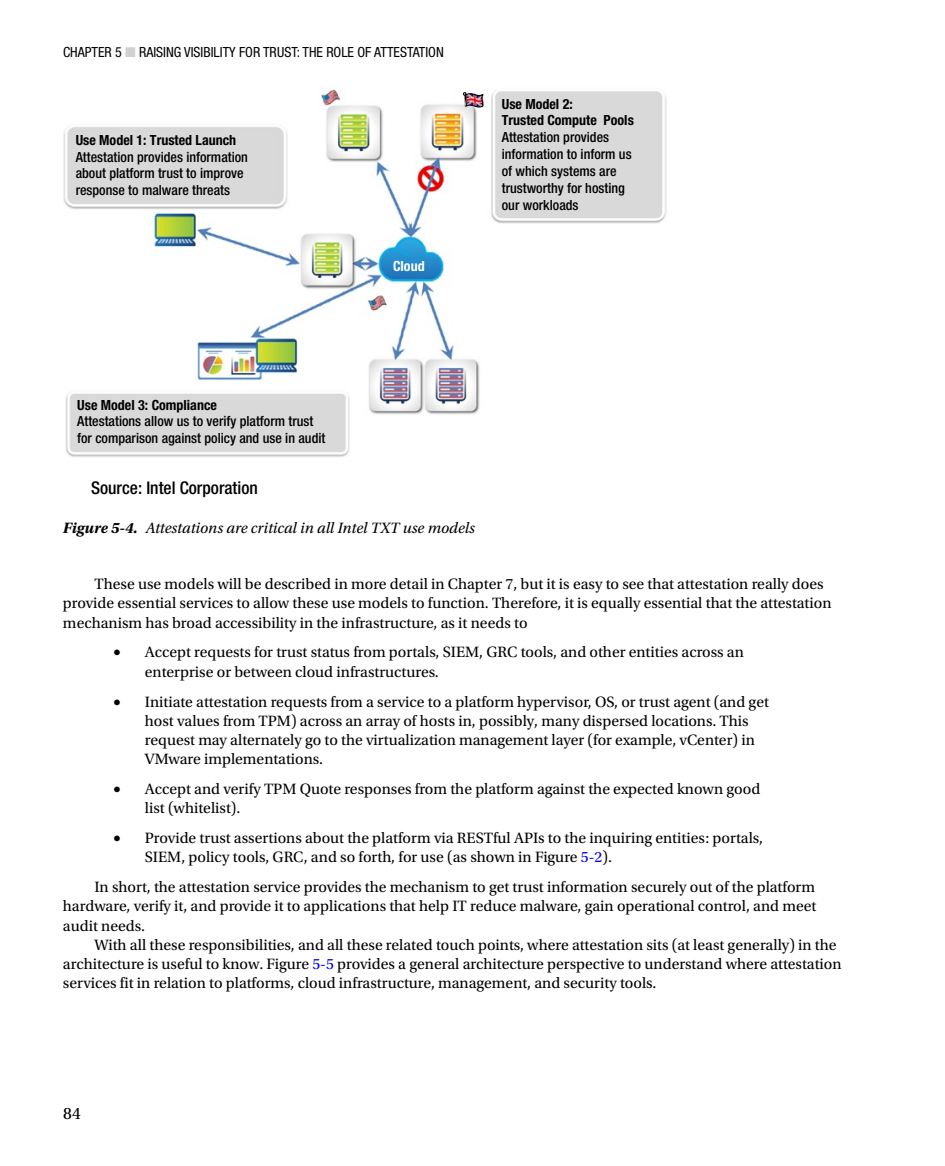
<style>
.page{position:relative;width:945px;height:1166px;background:#fff}
.page>*{position:absolute;margin:0;border:0;box-sizing:border-box;transform-origin:0 0}
.t1{font:500 condensed 17.5px "Helvetica Neue";color:#000}
.t2{font:17.5px "Utopia Std";color:#000}
.t3{font:15.75px/19.2px "Utopia Std";color:#000}
.t4{font:italic 15.75px "Utopia Std";color:#000}
.t5{font:500 condensed 14px/16.8px "Helvetica Neue";color:#000}
.t6{font:700 condensed 14px/16.8px "Helvetica Neue";color:#000}
.t7{font:condensed 14px "Helvetica Neue";color:#000}
.t8{font:700 condensed 14px "Helvetica Neue";color:#fff}
.s1{color:#cfd0d0}
.s2{font-weight:700}
.s3{color:#0000fa}
</style>
<div class="page">
<img style="left:63px;top:89px;width:603px;height:368px">
<svg style="left:463px;top:92px;width:20px;height:16px"></svg>
<p class="t7" style="left:63px;top:44px;width:382px">CHAPTER 5 <span class="s1">■</span> RAISING VISIBILITY FOR TRUST: THE ROLE OF ATTESTATION</p>
<p class="t6" style="left:76px;top:131px;width:162px">Use Model 1: Trusted Launch</p>
<p class="t5" style="left:76px;top:148px;width:174px">Attestation provides information about platform trust to improve response to malware threats</p>
<p class="t8" style="left:393px;top:258px;width:33px">Cloud</p>
<p class="t6" style="left:502px;top:95px;width:134px">Use Model 2:<br>Trusted Compute Pools</p>
<p class="t5" style="left:502px;top:129px;width:131px">Attestation provides information to inform us of which systems are trustworthy for hosting our workloads</p>
<p class="t6" style="left:77px;top:396px;width:141px">Use Model 3: Compliance</p>
<p class="t5" style="left:77px;top:413px;width:250px">Attestations allow us to verify platform trust for comparison against policy and use in audit</p>
<p class="t1" style="left:91px;top:477px;width:168px">Source: Intel Corporation</p>
<p class="t4" style="left:63px;top:519px;width:413px"><span class="s2">Figure 5-4.</span> Attestations are critical in all Intel TXT use models</p>
<p class="t3" style="left:63px;top:575px;width:770px;text-indent:32px">These use models will be described in more detail in Chapter 7, but it is easy to see that attestation really does provide essential services to allow these use models to function. Therefore, it is equally essential that the attestation mechanism has broad accessibility in the infrastructure, as it needs to</p>
<p class="t3" style="left:145px;top:643px;width:601px;text-indent:-32px">• Accept requests for trust status from portals, SIEM, GRC tools, and other entities across an enterprise or between cloud infrastructures.</p>
<p class="t3" style="left:145px;top:692px;width:626px;text-indent:-32px">• Initiate attestation requests from a service to a platform hypervisor, OS, or trust agent (and get host values from TPM) across an array of hosts in, possibly, many dispersed locations. This request may alternately go to the virtualization management layer (for example, vCenter) in VMware implementations.</p>
<p class="t3" style="left:145px;top:779px;width:617px;text-indent:-32px">• Accept and verify TPM Quote responses from the platform against the expected known good list (whitelist).</p>
<p class="t3" style="left:145px;top:828px;width:620px;text-indent:-32px">• Provide trust assertions about the platform via RESTful APIs to the inquiring entities: portals,<br>SIEM, policy tools, GRC, and so forth, for use (as shown in Figure <span class="s3">5-2</span>).</p>
<p class="t3" style="left:63px;top:877px;width:755px;text-align:justify;text-indent:32px">In short, the attestation service provides the mechanism to get trust information securely out of the platform hardware, verify it, and provide it to applications that help IT reduce malware, gain operational control, and meet audit needs.</p>
<p class="t3" style="left:63px;top:935px;width:780px;text-indent:32px">With all these responsibilities, and all these related touch points, where attestation sits (at least generally) in the architecture is useful to know. Figure <span class="s3">5-5</span> provides a general architecture perspective to understand where attestation services fit in relation to platforms, cloud infrastructure, management, and security tools.</p>
<p class="t2" style="left:63px;top:1103px;width:19px">84</p>
</div>
